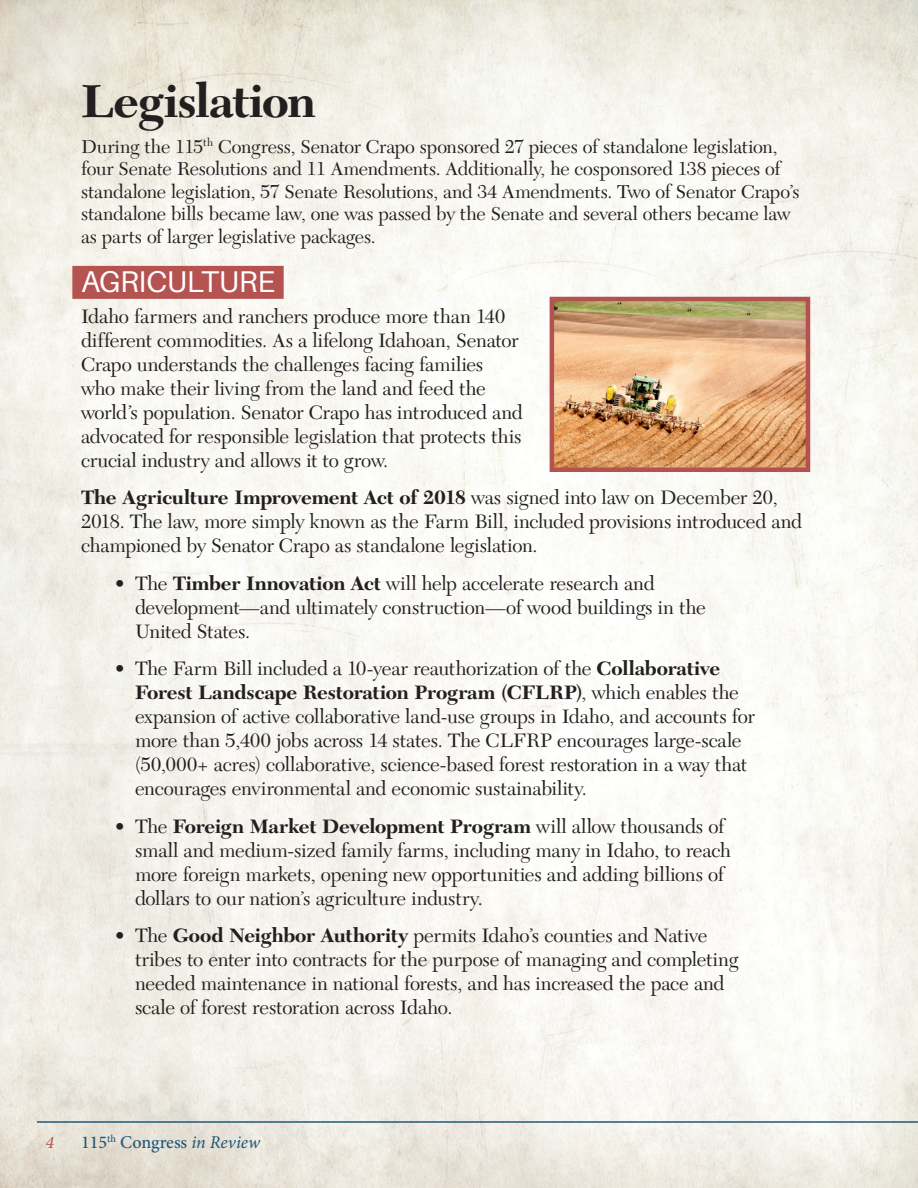
<style>
.page{position:relative;width:918px;height:1188px;background:#fff}
.page>*{position:absolute;margin:0;border:0;box-sizing:border-box;transform-origin:0 0}
.SectionTitle{font:700 48px "New Caledonia LT Std";letter-spacing:-.025em;color:#231f20}
.SubSectionTitle{font:30px "Aileron";letter-spacing:-.015em;color:#fff}
.Body{font:20.25px/24px "New Caledonia LT Std";letter-spacing:-.01em;color:#231f20}
.Body-2{font:19.5px/22.5px "New Caledonia LT Std";letter-spacing:-.01em;color:#231f20}
.t1{font:500 18px "Minion Pro";color:#1e587e}
.t2{font:italic 18px "Minion Pro";color:#b4524f}
.s1{font-weight:700}
.s2{font-weight:400;font-style:italic}
</style>
<div class="page">
<img style="left:0;top:0;width:918px;height:1188px">
<hr style="left:37px;top:1121px;width:881px;height:2px;background:#1e587e">
<div style="left:72px;top:266px;width:212px;height:33px;background:#b55351"></div>
<img style="left:555px;top:302px;width:250px;height:165px">
<div style="left:550px;top:297px;width:260px;height:175px;border:4px solid #b4524f"></div>
<p class="SectionTitle" style="left:81px;top:72px;width:236px">Legislation</p>
<p class="Body-2" style="left:81px;top:135px;width:720px">During the 115<sup>th</sup> Congress, Senator Crapo sponsored 27 pieces of standalone legislation, four Senate Resolutions and 11 Amendments. Additionally, he cosponsored 138 pieces of standalone legislation, 57 Senate Resolutions, and 34 Amendments. Two of Senator Crapo’s standalone bills became law, one was passed by the Senate and several others became law as parts of larger legislative packages.</p>
<p class="SubSectionTitle" style="left:81px;top:265px;width:196px">AGRICULTURE</p>
<p class="Body" style="left:81px;top:305px;width:443px">Idaho farmers and ranchers produce more than 140 different commodities. As a lifelong Idahoan, Senator Crapo understands the challenges facing families who make their living from the land and feed the world’s population. Senator Crapo has introduced and advocated for responsible legislation that protects this crucial industry and allows it to grow.</p>
<p class="Body" style="left:81px;top:486px;width:722px"><span class="s1">The Agriculture Improvement Act of 2018</span> was signed into law on December 20,<br>2018. The law, more simply known as the Farm Bill, included provisions introduced and championed by Senator Crapo as standalone legislation.</p>
<p class="Body" style="left:135px;top:572px;width:573px;text-indent:-20px">• The <span class="s1">Timber Innovation Act</span> will help accelerate research and development—and ultimately construction—of wood buildings in the<br>United States.</p>
<p class="Body" style="left:135px;top:657px;width:621px;text-indent:-20px">• The Farm Bill included a 10-year reauthorization of the <span class="s1">Collaborative Forest Landscape Restoration Program (CFLRP)</span>, which enables the expansion of active collaborative land-use groups in Idaho, and accounts for more than 5,400 jobs across 14 states. The CLFRP encourages large-scale (50,000+ acres) collaborative, science-based forest restoration in a way that encourages environmental and economic sustainability.</p>
<p class="Body" style="left:135px;top:815px;width:598px;text-indent:-20px">• The <span class="s1">Foreign Market Development Program</span> will allow thousands of small and medium-sized family farms, including many in Idaho, to reach more foreign markets, opening new opportunities and adding billions of dollars to our nation’s agriculture industry.</p>
<p class="Body" style="left:135px;top:924px;width:605px;text-indent:-20px">• The <span class="s1">Good Neighbor Authority</span> permits Idaho’s counties and Native tribes to enter into contracts for the purpose of managing and completing needed maintenance in national forests, and has increased the pace and scale of forest restoration across Idaho.</p>
<p class="t2" style="left:45px;top:1130px;width:10px">4</p>
<p class="t1" style="left:81px;top:1130px;width:181px">115<sup>th</sup> Congress <span class="s2">in Review</span></p>
</div>
